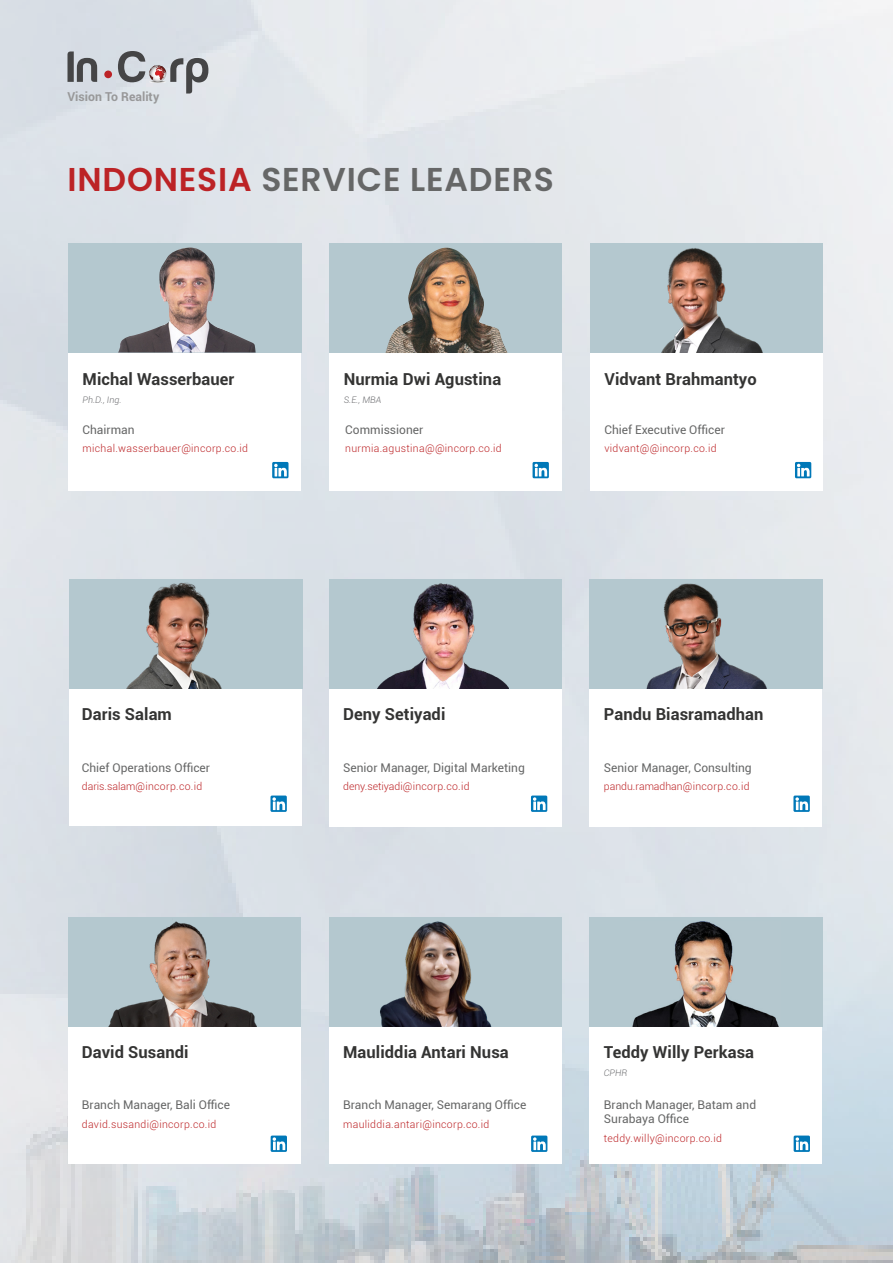
<style>
.page{position:relative;width:893px;height:1263px;background:#fff}
.page>*{position:absolute;margin:0;border:0;box-sizing:border-box;transform-origin:0 0}
.t1{font:600 33px "Poppins";letter-spacing:.025em;color:#666767}
.t2{font:700 16.5px "Roboto";letter-spacing:.005em;color:#343433}
.t3{font:700 13.65px "Roboto";color:#999}
.t4{font:700 12.3px "Roboto";color:#989899}
.t5{font:12px/13.5px "Roboto";color:#666767}
.t6{font:300 10.5px "Roboto";letter-spacing:.03em;color:#bc2326}
.t7{font:300 10.5px "Roboto";color:#bc2326}
.t8{font:italic 300 9px "Roboto";color:#6d6e71}
.s1{color:#bc2326}
</style>
<div class="page">
<img style="left:0;top:0;width:893px;height:1263px">
<svg style="left:68px;top:51px;width:35px;height:35px"></svg>
<div style="left:104px;top:70px;width:8px;height:8px;background:#bc2327;border-radius:50%"></div>
<svg style="left:118px;top:51px;width:108px;height:48px;background:#bec0c5"></svg>
<div style="left:68px;top:245px;width:233px;height:246px;background:#fff"></div>
<svg style="left:272px;top:462px;width:16px;height:16px"></svg>
<div style="left:330px;top:245px;width:232px;height:246px;background:#fff"></div>
<svg style="left:533px;top:462px;width:16px;height:16px"></svg>
<div style="left:590px;top:245px;width:233px;height:246px;background:#fff"></div>
<svg style="left:795px;top:462px;width:16px;height:16px"></svg>
<div style="left:69px;top:580px;width:233px;height:246px;background:#fff"></div>
<svg style="left:270px;top:795px;width:17px;height:17px"></svg>
<div style="left:329px;top:580px;width:232px;height:246px;background:#fff"></div>
<svg style="left:531px;top:795px;width:16px;height:17px"></svg>
<div style="left:590px;top:580px;width:232px;height:246px;background:#fff"></div>
<svg style="left:793px;top:795px;width:17px;height:17px"></svg>
<div style="left:329px;top:917px;width:233px;height:247px;background:#fff"></div>
<div style="left:590px;top:917px;width:232px;height:247px;background:#fff"></div>
<div style="left:68px;top:917px;width:232px;height:247px;background:#fff"></div>
<svg style="left:271px;top:1135px;width:16px;height:17px"></svg>
<svg style="left:531px;top:1135px;width:16px;height:17px"></svg>
<svg style="left:794px;top:1135px;width:16px;height:17px"></svg>
<div style="left:329px;top:243px;width:233px;height:110px;background:#b4c8cf"></div>
<img style="left:385px;top:248px;width:123px;height:105px">
<div style="left:68px;top:243px;width:233px;height:109px;background:#b4c8cf"></div>
<img style="left:118px;top:248px;width:138px;height:104px">
<div style="left:589px;top:917px;width:233px;height:110px;background:#b4c8cf"></div>
<img style="left:632px;top:921px;width:147px;height:106px">
<div style="left:329px;top:917px;width:233px;height:110px;background:#b4c8cf"></div>
<div style="left:589px;top:579px;width:233px;height:110px;background:#b4c8cf"></div>
<div style="left:329px;top:579px;width:233px;height:109px;background:#b4c8cf"></div>
<div style="left:69px;top:579px;width:233px;height:109px;background:#b4c8cf"></div>
<div style="left:68px;top:917px;width:232px;height:110px;background:#b4c8cf"></div>
<img style="left:380px;top:921px;width:112px;height:106px">
<img style="left:646px;top:583px;width:121px;height:105px">
<div style="left:590px;top:243px;width:233px;height:109px;background:#b4c8cf"></div>
<img style="left:633px;top:248px;width:139px;height:105px">
<img style="left:108px;top:916px;width:148px;height:111px">
<img style="left:126px;top:582px;width:96px;height:106px">
<img style="left:372px;top:575px;width:137px;height:113px">
<p class="t4" style="left:68px;top:88px;width:93px">Vision To Reality</p>
<p class="t3" style="left:71px;top:93px;width:103px">Vision To Reality</p>
<h1 class="t1" style="left:68px;top:160px;width:488px"><span class="s1">INDONESIA</span> SERVICE LEADERS</h1>
<h2 class="t2" style="left:83px;top:367px;width:153px">Michal Wasserbauer</h2>
<h2 class="t2" style="left:344px;top:367px;width:159px">Nurmia Dwi Agustina</h2>
<h2 class="t2" style="left:604px;top:367px;width:154px">Vidvant Brahmantyo</h2>
<p class="t8" style="left:83px;top:393px;width:40px">Ph.D., Ing.</p>
<p class="t5" style="left:83px;top:423px;width:54px">Chairman</p>
<p class="t8" style="left:344px;top:393px;width:39px">S.E., MBA</p>
<p class="t5" style="left:345px;top:423px;width:80px">Commissioner</p>
<p class="t5" style="left:604px;top:423px;width:122px">Chief Executive Officer</p>
<p class="t6" style="left:83px;top:441px;width:167px">michal.wasserbauer@incorp.co.id</p>
<p class="t6" style="left:345px;top:441px;width:158px">nurmia.agustina@@incorp.co.id</p>
<p class="t6" style="left:604px;top:441px;width:114px">vidvant@@incorp.co.id</p>
<h2 class="t2" style="left:82px;top:703px;width:92px">Daris Salam</h2>
<h2 class="t2" style="left:343px;top:703px;width:104px">Deny Setiyadi</h2>
<h2 class="t2" style="left:604px;top:703px;width:161px">Pandu Biasramadhan</h2>
<p class="t5" style="left:82px;top:760px;width:130px">Chief Operations Officer</p>
<p class="t5" style="left:343px;top:760px;width:183px">Senior Manager, Digital Marketing</p>
<p class="t5" style="left:604px;top:760px;width:149px">Senior Manager, Consulting</p>
<p class="t7" style="left:82px;top:779px;width:122px">daris.salam@incorp.co.id</p>
<p class="t7" style="left:343px;top:779px;width:128px">deny.setiyadi@incorp.co.id</p>
<p class="t7" style="left:604px;top:779px;width:147px">pandu.ramadhan@incorp.co.id</p>
<h2 class="t2" style="left:82px;top:1041px;width:108px">David Susandi</h2>
<h2 class="t2" style="left:343px;top:1041px;width:167px">Mauliddia Antari Nusa</h2>
<h2 class="t2" style="left:604px;top:1041px;width:152px">Teddy Willy Perkasa</h2>
<p class="t5" style="left:82px;top:1098px;width:150px">Branch Manager, Bali Office</p>
<p class="t6" style="left:82px;top:1117px;width:136px">david.susandi@incorp.co.id</p>
<p class="t5" style="left:343px;top:1098px;width:185px">Branch Manager, Semarang Office</p>
<p class="t6" style="left:343px;top:1117px;width:148px">mauliddia.antari@incorp.co.id</p>
<p class="t8" style="left:604px;top:1066px;width:25px">CPHR</p>
<p class="t5" style="left:604px;top:1098px;width:154px">Branch Manager, Batam and<br>Surabaya Office</p>
<p class="t6" style="left:604px;top:1131px;width:120px">teddy.willy@incorp.co.id</p>
</div>
